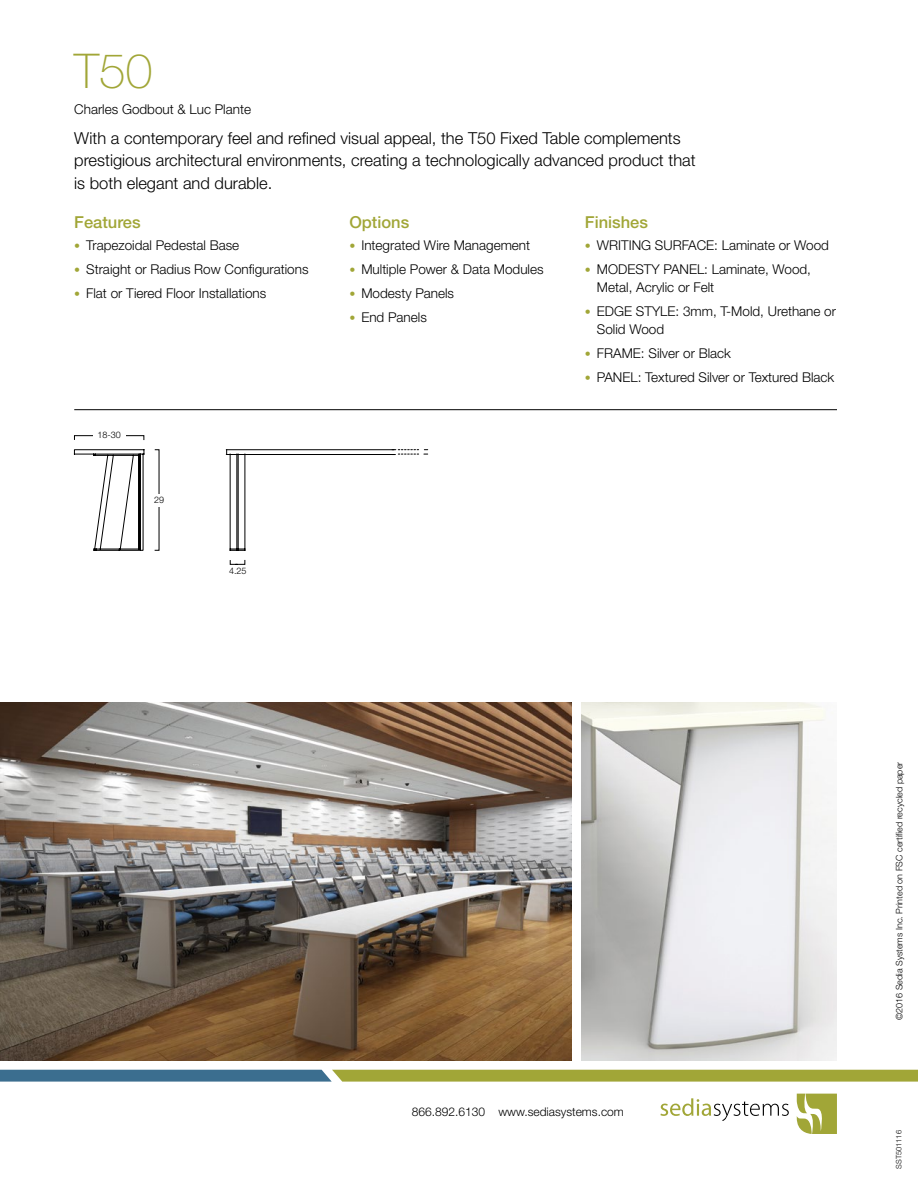
<style>
.page{position:relative;width:918px;height:1188px;background:#fff}
.page>*{position:absolute;margin:0;border:0;box-sizing:border-box;transform-origin:0 0}
.t1{font:100 48px "Helvetica Neue LT Std";color:#a1a637}
.t2{font:300 16.5px/22.5px "Helvetica Neue LT Std";color:#000}
.t3{font:500 16.5px "Helvetica Neue LT Std";color:#a1a637}
.t4{font:300 13.5px/18px "Helvetica Neue LT Std";color:#000}
.t5{font:300 12px "Helvetica Neue LT Std";color:#000}
.t6{font:300 9px "Helvetica Neue LT Std";color:#000}
.t7{font:300 7.5px "Helvetica Neue LT Std";color:#000}
.s1{font-size:12px;color:#a1a637}
</style>
<div class="page">
<svg style="left:797px;top:1094px;width:40px;height:40px"></svg>
<svg style="left:660px;top:1098px;width:129px;height:23px"></svg>
<svg style="left:0;top:1070px;width:918px;height:12px;background:#82965e"></svg>
<svg style="left:392px;top:449px;width:36px;height:6px"></svg>
<hr style="left:226px;top:449px;width:168px;height:1px;background:#000">
<hr style="left:226px;top:454px;width:168px;height:1px;background:#000">
<hr style="left:74px;top:409px;width:763px;height:1px;background:#000">
<svg style="left:74px;top:435px;width:70px;height:6px"></svg>
<svg style="left:74px;top:449px;width:171px;height:102px"></svg>
<svg style="left:230px;top:560px;width:15px;height:5px"></svg>
<img style="left:0;top:702px;width:572px;height:358px">
<img style="left:581px;top:702px;width:256px;height:358px">
<div style="left:93px;top:431px;width:33px;height:8px;background:#fff"></div>
<div style="left:151px;top:494px;width:17px;height:12px;background:#fff"></div>
<h1 class="t1" style="left:74px;top:44px;width:80px">T50</h1>
<p class="t4" style="left:74px;top:100px;width:178px">Charles Godbout &amp; Luc Plante</p>
<p class="t2" style="left:74px;top:126px;width:623px">With a contemporary feel and refined visual appeal, the T50 Fixed Table complements prestigious architectural environments, creating a technologically advanced product that is both elegant and durable.</p>
<p class="t3" style="left:74px;top:212px;width:68px">Features</p>
<p class="t4" style="left:74px;top:236px;width:167px"><span class="s1">•</span> Trapezoidal Pedestal Base</p>
<p class="t4" style="left:74px;top:260px;width:236px"><span class="s1">•</span> Straight or Radius Row Configurations</p>
<p class="t4" style="left:74px;top:284px;width:194px"><span class="s1">•</span> Flat or Tiered Floor Installations</p>
<p class="t3" style="left:349px;top:212px;width:61px">Options</p>
<p class="t4" style="left:349px;top:236px;width:182px"><span class="s1">•</span> Integrated Wire Management</p>
<p class="t4" style="left:349px;top:260px;width:196px"><span class="s1">•</span> Multiple Power &amp; Data Modules</p>
<p class="t4" style="left:349px;top:284px;width:106px"><span class="s1">•</span> Modesty Panels</p>
<p class="t4" style="left:349px;top:308px;width:79px"><span class="s1">•</span> End Panels</p>
<p class="t3" style="left:585px;top:212px;width:64px">Finishes</p>
<p class="t4" style="left:585px;top:236px;width:246px"><span class="s1">•</span> WRITING SURFACE: Laminate or Wood</p>
<p class="t4" style="left:597px;top:260px;width:216px;text-indent:-12px"><span class="s1">•</span> MODESTY PANEL: Laminate, Wood,<br>Metal, Acrylic or Felt</p>
<p class="t4" style="left:597px;top:302px;width:241px;text-indent:-12px"><span class="s1">•</span> EDGE STYLE: 3mm, T-Mold, Urethane or<br>Solid Wood</p>
<p class="t4" style="left:585px;top:344px;width:148px"><span class="s1">•</span> FRAME: Silver or Black</p>
<p class="t4" style="left:585px;top:368px;width:251px"><span class="s1">•</span> PANEL: Textured Silver or Textured Black</p>
<p class="t6" style="left:98px;top:429px;width:25px">18-30</p>
<p class="t6" style="left:154px;top:495px;width:12px">29</p>
<p class="t6" style="left:229px;top:565px;width:19px">4.25</p>
<p class="t5" style="left:412px;top:1104px;width:214px">866.892.6130 www.sediasystems.com</p>
<p class="t6" style="left:894px;top:1020px;width:260px;rotate:-90deg">©2016 Sedia Systems Inc. Printed on FSC certified recycled paper</p>
<p class="t7" style="left:894px;top:1169px;width:40px;rotate:-90deg">SST501116</p>
</div>
